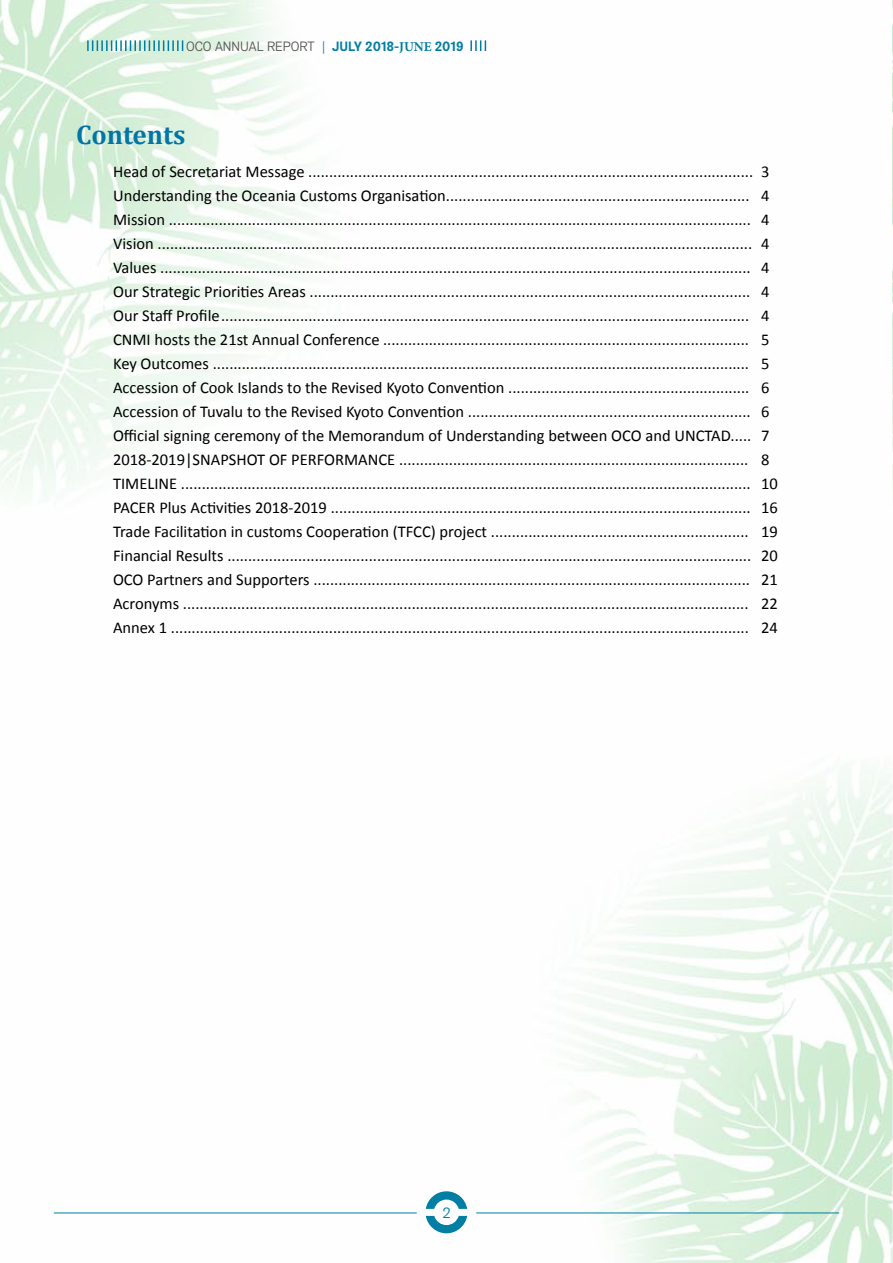
<style>
.page{position:relative;width:893px;height:1263px;background:#fff}
.page>*{position:absolute;margin:0;border:0;box-sizing:border-box;transform-origin:0 0}
.t1{font:700 27px "Cambria";color:#0076a7}
.t2{font:16.5px/24px "Calibri";color:#000}
.t3{font:15px "Air";color:#007da2}
.t4{font:13.5px "Air";color:#575756}
.s1{color:#007da2}
.s2{font-weight:700;color:#007da2}
.s3{font-family:"Minion Pro";font-weight:700;color:#007da2}
</style>
<div class="page">
<img style="left:0;top:0;width:893px;height:1263px">
<svg style="left:470px;top:40px;width:16px;height:11px"></svg>
<svg style="left:87px;top:40px;width:96px;height:11px"></svg>
<hr style="left:54px;top:1213px;width:363px;height:1px;background:#007da2">
<hr style="left:476px;top:1213px;width:363px;height:1px;background:#007da2">
<svg style="left:426px;top:1191px;width:41px;height:18px"></svg>
<svg style="left:426px;top:1216px;width:41px;height:17px"></svg>
<p class="t4" style="left:186px;top:38px;width:279px">OCO ANNUAL REPORT <span class="s1">|</span> <span class="s2">JULY 2018-</span><span class="s3">JUNE</span> <span class="s2">2019</span></p>
<h1 class="t1" style="left:76px;top:116px;width:111px">Contents</h1>
<p class="t2" style="left:113px;top:159px;width:666px">Head of Secretariat Message ........................................................................................................... 3<br>Understanding the Oceania Customs Organisation......................................................................... 4<br>Mission ............................................................................................................................................ 4<br>Vision ............................................................................................................................................... 4<br>Values .............................................................................................................................................. 4<br>Our Strategic Priorities Areas .......................................................................................................... 4<br>Our Staff Profile............................................................................................................................... 4<br>CNMI hosts the 21st Annual Conference ........................................................................................ 5<br>Key Outcomes ................................................................................................................................. 5<br>Accession of Cook Islands to the Revised Kyoto Convention .......................................................... 6<br>Accession of Tuvalu to the Revised Kyoto Convention .................................................................... 6<br>Official signing ceremony of the Memorandum of Understanding between OCO and UNCTAD..... 7<br>2018-2019|SNAPSHOT OF PERFORMANCE .................................................................................... 8<br>TIMELINE ......................................................................................................................................... 10<br>PACER Plus Activities 2018-2019 ..................................................................................................... 16<br>Trade Facilitation in customs Cooperation (TFCC) project .............................................................. 19<br>Financial Results .............................................................................................................................. 20<br>OCO Partners and Supporters ......................................................................................................... 21<br>Acronyms ........................................................................................................................................ 22<br>Annex 1 ........................................................................................................................................... 24</p>
<p class="t3" style="left:442px;top:1203px;width:10px">2</p>
</div>
